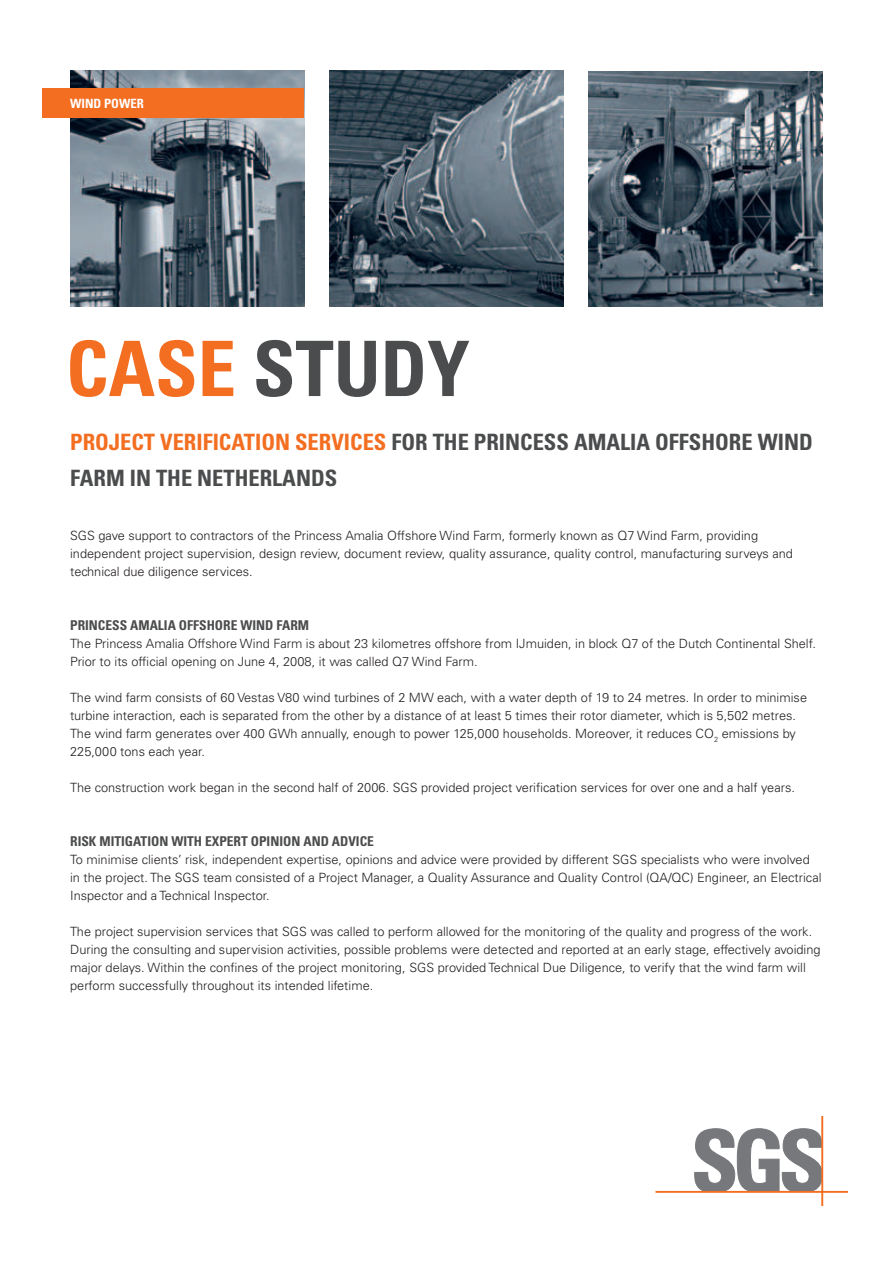
<style>
.page{position:relative;width:893px;height:1263px;background:#fff}
.page>*{position:absolute;margin:0;border:0;box-sizing:border-box;transform-origin:0 0}
.t1{font:700 condensed 76.5px "Univers LT Std";color:#4b4c4d}
.t2{font:700 condensed 22.5px "Univers LT Std";color:#4b4c4d}
.t3{font:700 condensed 22.5px "Univers LT Std";color:#f36e21}
.t4{font:700 condensed 13.5px "Univers LT Std";color:#4b4c4d}
.t5{font:300 12.75px/18px "Univers LT Std";color:#231f20}
.t6{font:700 condensed 12.75px "Univers LT Std";color:#fff}
.s1{color:#f36e21}
</style>
<div class="page">
<img style="left:70px;top:70px;width:234px;height:236px">
<img style="left:589px;top:72px;width:234px;height:234px">
<img style="left:330px;top:70px;width:233px;height:236px">
<div style="left:43px;top:88px;width:261px;height:30px;background:#f36e21"></div>
<svg style="left:694px;top:1129px;width:128px;height:62px"></svg>
<div style="left:656px;top:1191px;width:191px;height:1px;border:1px solid #f36e21"></div>
<div style="left:822px;top:1116px;width:1px;height:90px;border:1px solid #f36e21"></div>
<p class="t6" style="left:70px;top:96px;width:75px">WIND POWER</p>
<h1 class="t1" style="left:66px;top:322px;width:405px"><span class="s1">CASE</span> STUDY</h1>
<h2 class="t3" style="left:70px;top:428px;width:63px">PROJECT</h2>
<h2 class="t3" style="left:160px;top:428px;width:203px">VERIFICATION SERVICES</h2>
<h2 class="t2" style="left:391px;top:428px;width:142px">FOR THE PRINCESS</h2>
<h2 class="t2" style="left:574px;top:428px;width:238px">AMALIA OFFSHORE WIND</h2>
<h2 class="t2" style="left:70px;top:464px;width:254px">FARM IN THE NETHERLANDS</h2>
<p class="t5" style="left:70px;top:526px;width:724px">SGS gave support to contractors of the Princess Amalia Offshore Wind Farm, formerly known as Q7 Wind Farm, providing independent project supervision, design review, document review, quality assurance, quality control, manufacturing surveys and technical due diligence services.</p>
<p class="t4" style="left:70px;top:617px;width:36px">PRINCESS</p>
<p class="t4" style="left:130px;top:617px;width:180px">AMALIA OFFSHORE WIND FARM</p>
<p class="t5" style="left:70px;top:634px;width:747px">The Princess Amalia Offshore Wind Farm is about 23 kilometres offshore from IJmuiden, in block Q7 of the Dutch Continental Shelf.<br>Prior to its official opening on June 4, 2008, it was called Q7 Wind Farm.</p>
<p class="t5" style="left:70px;top:689px;width:738px">The wind farm consists of 60 Vestas V80 wind turbines of 2 MW each, with a water depth of 19 to 24 metres. In order to minimise turbine interaction, each is separated from the other by a distance of at least 5 times their rotor diameter, which is 5,502 metres.<br>The wind farm generates over 400 GWh annually, enough to power 125,000 households. Moreover, it reduces CO<sub>2</sub> emissions by 225,000 tons each year.</p>
<p class="t5" style="left:70px;top:779px;width:726px">The construction work began in the second half of 2006. SGS provided project verification services for over one and a half years.</p>
<p class="t4" style="left:70px;top:833px;width:85px">RI SK MITIGATION</p>
<p class="t4" style="left:171px;top:833px;width:103px">WITH EXPERT OPINION</p>
<p class="t4" style="left:303px;top:833px;width:72px">AND ADVICE</p>
<p class="t5" style="left:70px;top:850px;width:753px">To minimise clients’ risk, independent expertise, opinions and advice were provided by different SGS specialists who were involved in the project. The SGS team consisted of a Project Manager, a Quality Assurance and Quality Control (QA/QC) Engineer, an Electrical<br>Inspector and a Technical Inspector.</p>
<p class="t5" style="left:70px;top:923px;width:752px">The project supervision services that SGS was called to perform allowed for the monitoring of the quality and progress of the work.<br>During the consulting and supervision activities, possible problems were detected and reported at an early stage, effectively avoiding major delays. Within the confines of the project monitoring, SGS provided Technical Due Diligence, to verify that the wind farm will perform successfully throughout its intended lifetime.</p>
</div>
